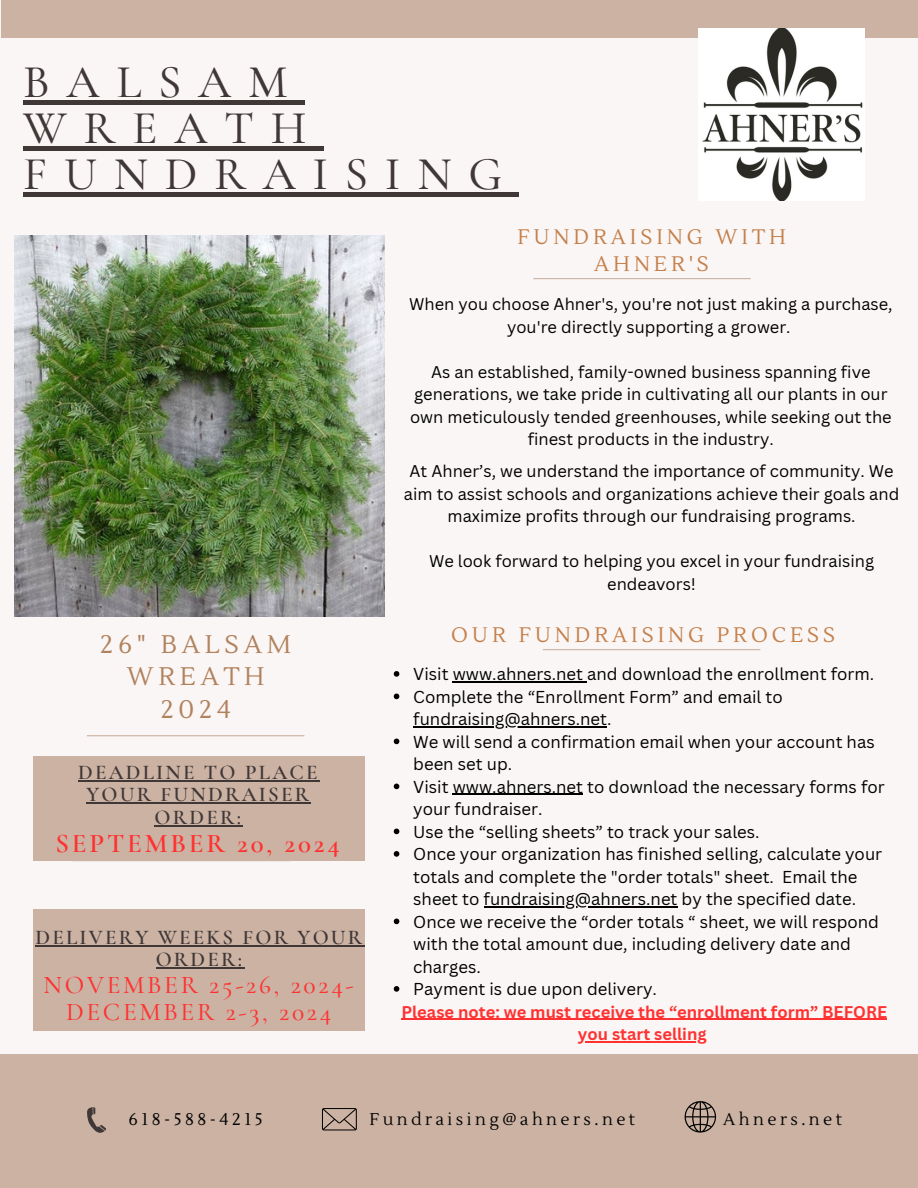
<style>
.page{position:relative;width:918px;height:1188px;background:#faf6f5}
.page>*{position:absolute;margin:0;border:0;box-sizing:border-box;transform-origin:0 0}
.t1{font:500 47.1px/46.2px "Cormorant Garamond";letter-spacing:.355em;color:#403737}
.t2{font:600 27px "Cormorant Garamond";letter-spacing:.105em;color:#ff3131}
.t3{font:500 25.5px/27px "Cormorant Garamond";letter-spacing:.105em;color:#ff3131;text-align:center}
.t4{font:25.35px/32.8px "Lustria";letter-spacing:.185em;color:#b1825e;text-align:center}
.t5{font:600 21px/22.5px "Cormorant Garamond";letter-spacing:.105em;color:#403737;text-align:center}
.t6{font:21px/27px "Lustria";letter-spacing:.185em;color:#c47f4a;text-align:center}
.t7{font:16.95px "Lustria";letter-spacing:.205em;color:#000}
.t8{font:16.8px/22.5px "Canva Sans";color:#000}
.t9{font:16.5px/22.5px "Canva Sans";color:#000;text-align:center}
.t10{font:700 16.5px "Canva Sans";color:#ff3131}
</style>
<div class="page">
<img style="left:14px;top:236px;width:370px;height:380px">
<div style="left:1px;top:0;width:917px;height:38px;background:#cbb2a3"></div>
<div style="left:0;top:1054px;width:918px;height:134px;background:#cbb2a3"></div>
<hr style="left:533px;top:278px;width:218px;height:1px;background:#cbb2a3">
<hr style="left:87px;top:735px;width:217px;height:1px;background:#cbb2a3">
<hr style="left:543px;top:649px;width:217px;height:1px;background:#cbb2a3">
<img style="left:698px;top:28px;width:167px;height:172px">
<svg style="left:684px;top:1101px;width:33px;height:32px"></svg>
<svg style="left:322px;top:1108px;width:35px;height:22px"></svg>
<svg style="left:87px;top:1107px;width:19px;height:26px"></svg>
<hr style="left:23px;top:100px;width:281px;height:4px;background:#403737">
<div style="left:23px;top:146px;width:300px;height:5px;background:#403737"></div>
<div style="left:23px;top:192px;width:496px;height:5px;background:#403737"></div>
<div style="left:33px;top:757px;width:332px;height:104px;background:#cbb2a3"></div>
<hr style="left:78px;top:780px;width:242px;height:1px;background:#403737">
<hr style="left:86px;top:802px;width:225px;height:2px;background:#403737">
<hr style="left:155px;top:825px;width:88px;height:1px;background:#403737">
<div style="left:33px;top:910px;width:331px;height:121px;background:#cbb2a3"></div>
<hr style="left:36px;top:945px;width:329px;height:1px;background:#403737">
<hr style="left:156px;top:968px;width:88px;height:1px;background:#403737">
<svg style="left:394px;top:671px;width:5px;height:6px"></svg>
<hr style="left:453px;top:681px;width:134px;height:1px;background:#000">
<svg style="left:394px;top:694px;width:5px;height:5px"></svg>
<hr style="left:413px;top:726px;width:194px;height:1px;background:#000">
<svg style="left:394px;top:739px;width:5px;height:5px"></svg>
<svg style="left:394px;top:784px;width:5px;height:5px"></svg>
<hr style="left:453px;top:794px;width:130px;height:1px;background:#000">
<svg style="left:394px;top:829px;width:5px;height:5px"></svg>
<svg style="left:394px;top:851px;width:5px;height:6px"></svg>
<hr style="left:484px;top:906px;width:194px;height:1px;background:#000">
<svg style="left:394px;top:919px;width:5px;height:5px"></svg>
<svg style="left:394px;top:986px;width:5px;height:6px"></svg>
<hr style="left:401px;top:1019px;width:486px;height:1px;background:#ff3131">
<hr style="left:578px;top:1041px;width:129px;height:1px;background:#ff3131">
<p class="t1" style="left:23px;top:58px;width:480px">BALSAM<br>WREATH<br>FUNDRAISING</p>
<h4 class="t6" style="left:517px;top:224px;width:270px">FUNDRAISING WITH<br>AHNER'S</h4>
<p class="t9" style="left:409px;top:293px;width:485px">When you choose Ahner's, you're not just making a purchase, you're directly supporting a grower.</p>
<p class="t9" style="left:410px;top:360px;width:483px">As an established, family-owned business spanning five generations, we take pride in cultivating all our plants in our own meticulously tended greenhouses, while seeking out the finest products in the industry.</p>
<p class="t9" style="left:404px;top:459px;width:497px">At Ahner’s, we understand the importance of community. We aim to assist schools and organizations achieve their goals and maximize profits through our fundraising programs.</p>
<p class="t9" style="left:429px;top:549px;width:447px">We look forward to helping you excel in your fundraising endeavors!</p>
<p class="t4" style="left:100px;top:628px;width:192px">26" BALSAM<br>WREATH<br>2024</p>
<p class="t6" style="left:451px;top:622px;width:385px">OUR FUNDRAISING PROCESS</p>
<p class="t8" style="left:413px;top:662px;width:463px">Visit www.ahners.net and download the enrollment form.</p>
<p class="t8" style="left:413px;top:685px;width:371px">Complete the “Enrollment Form” and email to</p>
<p class="t8" style="left:413px;top:707px;width:463px">fundraising@ahners.net.<br>We will send a confirmation email when your account has</p>
<h5 class="t8" style="left:413px;top:752px;width:473px">been set up.<br>Visit www.ahners.net to download the necessary forms for</h5>
<h3 class="t8" style="left:413px;top:797px;width:348px">your fundraiser.<br>Use the “selling sheets” to track your sales.</h3>
<h3 class="t8" style="left:413px;top:842px;width:470px">Once your organization has finished selling, calculate your totals and complete the "order totals" sheet. Email the sheet to fundraising@ahners.net by the specified date.</h3>
<p class="t8" style="left:413px;top:910px;width:467px">Once we receive the “order totals “ sheet, we will respond with the total amount due, including delivery date and charges.<br>Payment is due upon delivery.</p>
<p class="t10" style="left:401px;top:1000px;width:487px">Please note: we must receive the “enrollment form” BEFORE</p>
<p class="t10" style="left:578px;top:1022px;width:130px">you start selling</p>
<h2 class="t5" style="left:78px;top:761px;width:241px">DEADLINE TO PLACE<br>YOUR FUNDRAISER<br>ORDER:</h2>
<h2 class="t2" style="left:55px;top:827px;width:286px">SEPTEMBER 20, 2024</h2>
<p class="t5" style="left:36px;top:926px;width:328px">DELIVERY WEEKS FOR YOUR<br>ORDER:</p>
<p class="t3" style="left:44px;top:972px;width:312px">NOVEMBER 25-26, 2024-<br>DECEMBER 2-3, 2024</p>
<h1 class="t7" style="left:129px;top:1109px;width:136px">618-588-4215</h1>
<p class="t7" style="left:369px;top:1109px;width:267px">Fundraising@ahners.net</p>
<h4 class="t7" style="left:723px;top:1109px;width:120px">Ahners.net</h4>
</div>
